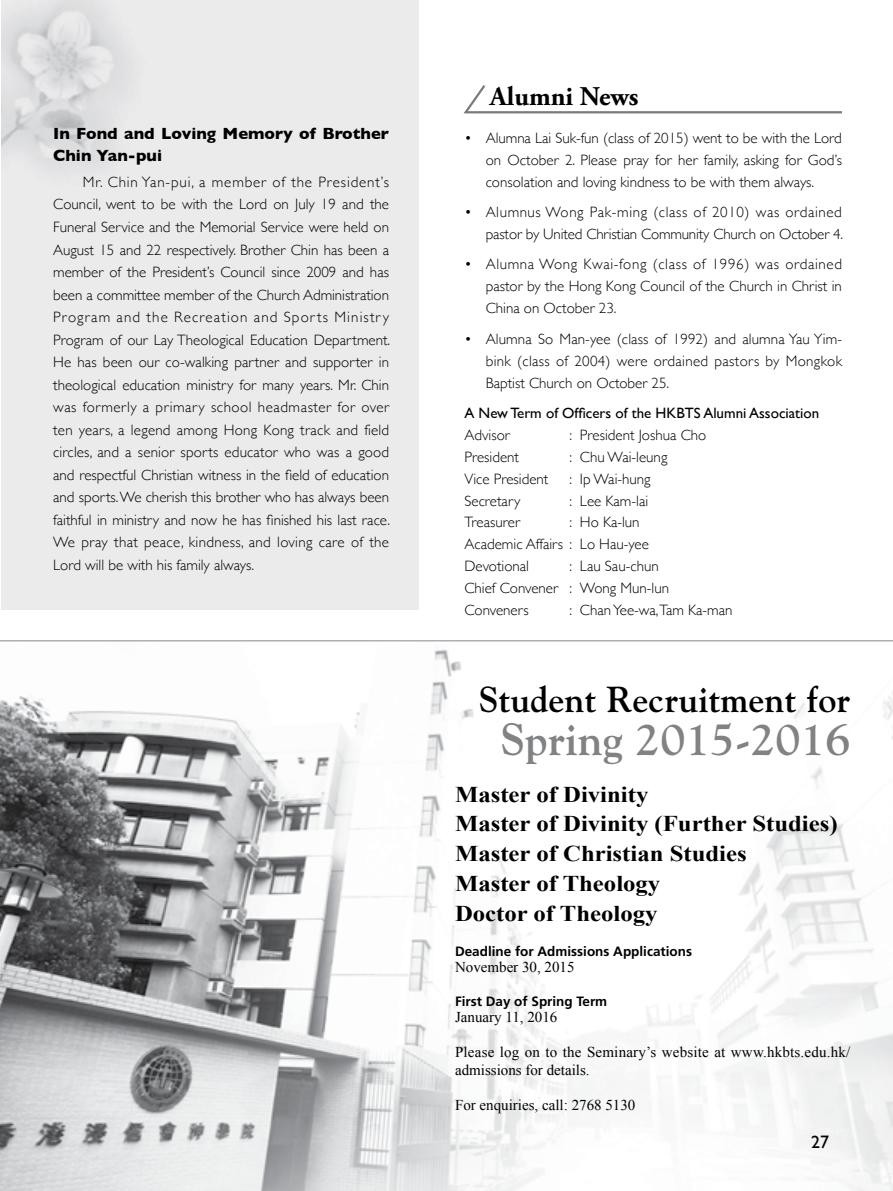
<style>
.page{position:relative;width:893px;height:1191px;background:#fff}
.page>*{position:absolute;margin:0;border:0;box-sizing:border-box;transform-origin:0 0}
.t1{font:700 45px "Goudy";color:#808284}
.t2{font:700 36px "Goudy";color:#000}
.t3{font:700 27px "Adobe Garamond Pro";color:#000}
.t4{font:700 22.5px/29.7px "Times New Roman";color:#000;scale:1.1 1}
.t5{font:18px "Gill Sans";color:#000}
.t6{font:700 16.5px/22.5px "Gill Sans";color:#000}
.t7{font:300 15px/22.5px "Gill Sans";color:#000;text-align:justify}
.t8{font:15px/18px "Times New Roman";color:#000}
.t9{font:15px "Gill Sans";color:#000}
.t10{font:700 13.5px "Frutiger";color:#000}
</style>
<div class="page">
<div style="left:1px;top:0;width:418px;height:609px;background:#ebebec"></div>
<img style="left:0;top:641px;width:893px;height:550px">
<img style="left:1px;top:0;width:127px;height:168px">
<svg style="left:463px;top:85px;width:379px;height:29px"></svg>
<hr style="left:0;top:640px;width:893px;height:1px;background:#939598">
<p class="t6" style="left:53px;top:122px;width:337px">In Fond and Loving Memory of Brother<br>Chin Yan-pui</p>
<p class="t7" style="left:53px;top:170px;width:339px;text-indent:30px">Mr. Chin Yan-pui, a member of the President’s Council, went to be with the Lord on July 19 and the Funeral Service and the Memorial Service were held on August 15 and 22 respectively. Brother Chin has been a member of the President’s Council since 2009 and has been a committee member of the Church Administration Program and the Recreation and Sports Ministry Program of our Lay Theological Education Department.<br>He has been our co-walking partner and supporter in theological education ministry for many years. Mr. Chin was formerly a primary school headmaster for over ten years, a legend among Hong Kong track and field circles, and a senior sports educator who was a good and respectful Christian witness in the field of education and sports. We cherish this brother who has always been faithful in ministry and now he has finished his last race.<br>We pray that peace, kindness, and loving care of the Lord will be with his family always.</p>
<h3 class="t3" style="left:490px;top:80px;width:150px">Alumni News</h3>
<p class="t7" style="left:486px;top:126px;width:358px;line-height:21.9px;text-indent:-21px">• Alumna Lai Suk-fun (class of 2015) went to be with the Lord on October 2. Please pray for her family, asking for God’s consolation and loving kindness to be with them always.</p>
<p class="t7" style="left:464px;top:201px;width:380px;line-height:21.9px;text-align:right">• Alumnus Wong Pak-ming (class of 2010) was ordained pastor by United Christian Community Church on October 4.</p>
<p class="t7" style="left:486px;top:253px;width:358px;line-height:21.9px;text-indent:-21px">• Alumna Wong Kwai-fong (class of 1996) was ordained pastor by the Hong Kong Council of the Church in Christ in China on October 23.</p>
<p class="t7" style="left:486px;top:327px;width:358px;line-height:21.9px;text-indent:-21px">• Alumna So Man-yee (class of 1992) and alumna Yau Yim&shy;bink (class of 2004) were ordained pastors by Mongkok Baptist Church on October 25.</p>
<p class="t9" style="left:464px;top:404px;width:356px">A New Term of Officers of the HKBTS Alumni Association</p>
<p class="t7" style="left:464px;top:423px;width:47px">Advisor</p>
<p class="t7" style="left:569px;top:423px;width:138px">: President Joshua Cho</p>
<p class="t7" style="left:464px;top:445px;width:56px">President</p>
<p class="t7" style="left:569px;top:445px;width:99px">: Chu Wai-leung</p>
<p class="t7" style="left:464px;top:467px;width:86px">Vice President</p>
<p class="t7" style="left:569px;top:467px;width:83px">: Ip Wai-hung</p>
<p class="t7" style="left:464px;top:489px;width:57px">Secretary</p>
<p class="t7" style="left:569px;top:489px;width:80px">: Lee Kam-lai</p>
<p class="t7" style="left:464px;top:510px;width:57px">Treasurer</p>
<p class="t7" style="left:464px;top:511px;width:186px;line-height:21.9px;text-align:left;text-indent:105px">: Ho Ka-lun<br>Academic Affairs : Lo Hau-yee<br>Devotional</p>
<p class="t7" style="left:464px;top:555px;width:206px;line-height:21.9px;text-align:left;text-indent:105px">: Lau Sau-chun<br>Chief Convener : Wong Mun-lun<br>Conveners</p>
<p class="t7" style="left:569px;top:598px;width:165px">: Chan Yee-wa,Tam Ka-man</p>
<h2 class="t2" style="left:478px;top:677px;width:373px">Student Recruitment for</h2>
<h1 class="t1" style="left:500px;top:712px;width:352px">Spring 2015-2016</h1>
<h3 class="t4" style="left:455px;top:778px;width:349px">Master of Divinity<br>Master of Divinity (Further Studies)<br>Master of Christian Studies<br>Master of Theology<br>Doctor of Theology</h3>
<p class="t10" style="left:455px;top:943px;width:239px">Deadline for Admissions Applications</p>
<p class="t8" style="left:455px;top:957px;width:121px">November 30, 2015</p>
<p class="t10" style="left:455px;top:993px;width:154px">First Day of Spring Term</p>
<p class="t8" style="left:455px;top:1007px;width:104px">January 11, 2016</p>
<p class="t8" style="left:455px;top:1042px;width:397px">Please log on to the Seminary’s website at www.hkbts.edu.hk/ admissions for details.</p>
<p class="t8" style="left:455px;top:1095px;width:182px">For enquiries, call: 2768 5130</p>
<p class="t5" style="left:811px;top:1131px;width:19px">27</p>
</div>
